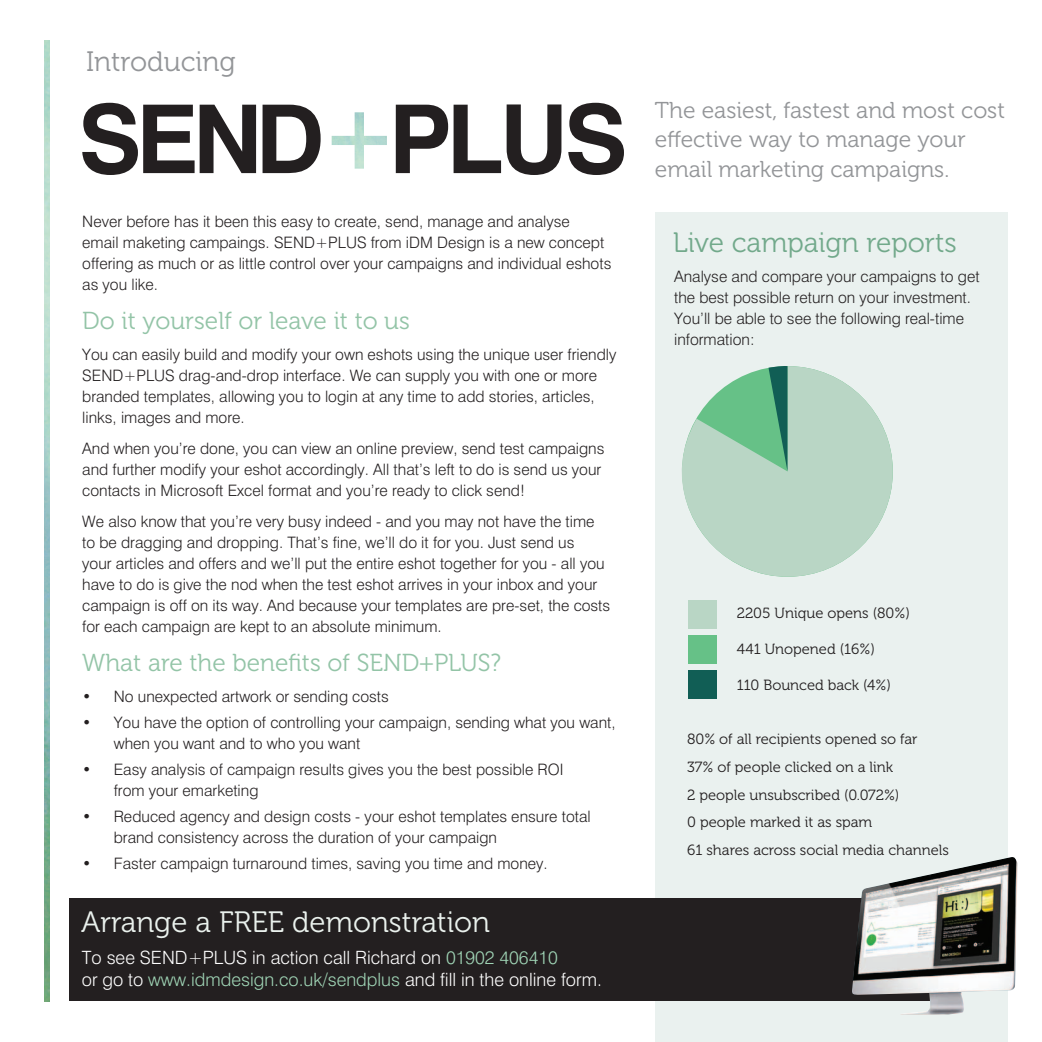
<style>
.page{position:relative;width:1042px;height:1042px;background:#fff}
.page>*{position:absolute;margin:0;border:0;box-sizing:border-box;transform-origin:0 0}
.t1{font:29.4px "Museo 300";color:#eaf1ed}
.t2{font:28px "Museo 300";color:#72a98b}
.t3{font:28px "Museo 300";color:#939598}
.t4{font:24.5px "Museo 300";color:#93c4a7}
.t5{font:22.93px/29.6px "Museo 300";color:#939598}
.t6{font:300 18.2px/22.4px "Swiss 721 BT";color:#fff}
.t7{font:300 15.75px/21px "Swiss 721 BT";color:#231f20}
.t8{font:14.7px/27.7px "Museo 300";color:#231f20}
.s1{color:#9fd4b5}
</style>
<div class="page">
<div style="left:655px;top:212px;width:352px;height:830px;background:#eaf1ef"></div>
<div style="left:69px;top:898px;width:886px;height:103px;background:#231f20"></div>
<svg style="left:82px;top:103px;width:542px;height:72px"></svg>
<img style="left:45px;top:41px;width:5px;height:960px">
<svg style="left:681px;top:366px;width:212px;height:211px;fill:#b9d6c5"></svg>
<svg style="left:768px;top:366px;width:19px;height:105px;background:#429272"></svg>
<div style="left:688px;top:600px;width:29px;height:28px;background:#b9d6c5"></div>
<div style="left:688px;top:635px;width:29px;height:28px;background:#66c187"></div>
<div style="left:688px;top:670px;width:29px;height:28px;background:#115e55"></div>
<img style="left:852px;top:857px;width:165px;height:158px">
<h2 class="t3" style="left:86px;top:46px;width:151px">Introducing</h2>
<p class="t7" style="left:82px;top:210px;width:531px">Never before has it been this easy to create, send, manage and analyse<br>email maketing campaings. SEND+PLUS from iDM Design is a new concept offering as much or as little control over your campaigns and individual eshots as you like.</p>
<h3 class="t4" style="left:82px;top:307px;width:329px">Do it yourself or leave it to us</h3>
<p class="t7" style="left:82px;top:343px;width:536px">You can easily build and modify your own eshots using the unique user friendly SEND+PLUS drag-and-drop interface. We can supply you with one or more branded templates, allowing you to login at any time to add stories, articles, links, images and more.</p>
<p class="t7" style="left:82px;top:437px;width:524px">And when you’re done, you can view an online preview, send test campaigns and further modify your eshot accordingly. All that’s left to do is send us your contacts in Microsoft Excel format and you’re ready to click send!</p>
<p class="t7" style="left:82px;top:510px;width:529px">We also know that you’re very busy indeed - and you may not have the time to be dragging and dropping. That’s fine, we’ll do it for you. Just send us<br>your articles and offers and we’ll put the entire eshot together for you - all you have to do is give the nod when the test eshot arrives in your inbox and your campaign is off on its way. And because your templates are pre-set, the costs for each campaign are kept to an absolute minimum.</p>
<h3 class="t4" style="left:82px;top:649px;width:420px">What are the benefits of SEND+PLUS?</h3>
<p class="t7" style="left:82px;top:686px;width:308px">• No unexpected artwork or sending costs</p>
<p class="t7" style="left:114px;top:712px;width:503px;text-indent:-32px">• You have the option of controlling your campaign, sending what you want, when you want and to who you want</p>
<p class="t7" style="left:114px;top:758px;width:451px;text-indent:-32px">• Easy analysis of campaign results gives you the best possible ROI from your emarketing</p>
<p class="t7" style="left:114px;top:805px;width:478px;text-indent:-32px">• Reduced agency and design costs - your eshot templates ensure total brand consistency across the duration of your campaign</p>
<p class="t7" style="left:82px;top:852px;width:467px">• Faster campaign turnaround times, saving you time and money.</p>
<h1 class="t1" style="left:81px;top:906px;width:410px">Arrange a FREE demonstration</h1>
<p class="t6" style="left:82px;top:946px;width:521px">To see SEND+PLUS in action call Richard on <span class="s1">01902 406410<br></span>or go to <span class="s1">www.idmdesign.co.uk/sendplus</span> and fill in the online form.</p>
<h3 class="t5" style="left:655px;top:96px;width:352px">The easiest, fastest and most cost effective way to manage your email marketing campaigns.</h3>
<h2 class="t2" style="left:673px;top:227px;width:285px">Live campaign reports</h2>
<p class="t7" style="left:674px;top:266px;width:307px">Analyse and compare your campaigns to get the best possible return on your investment.<br>You’ll be able to see the following real-time information:</p>
<p class="t8" style="left:737px;top:600px;width:175px">2205 Unique opens (80%)</p>
<p class="t8" style="left:737px;top:635px;width:140px">441 Unopened (16%)</p>
<p class="t8" style="left:737px;top:671px;width:156px">110 Bounced back (4%)</p>
<p class="t8" style="left:687px;top:726px;width:263px">80% of all recipients opened so far<br>37% of people clicked on a link<br>2 people unsubscribed (0.072%)<br>0 people marked it as spam<br>61 shares across social media channels</p>
</div>
